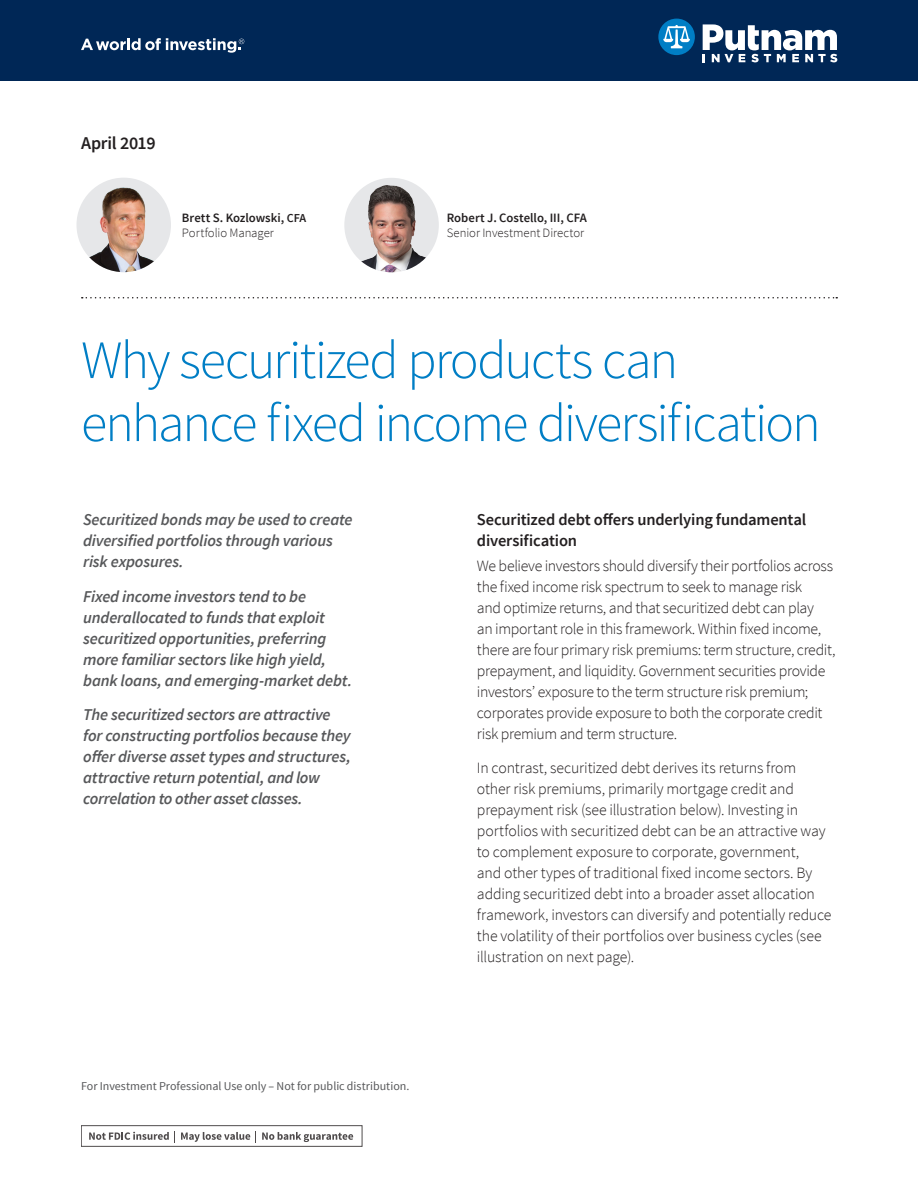
<style>
.page{position:relative;width:918px;height:1188px;background:#fff}
.page>*{position:absolute;margin:0;border:0;box-sizing:border-box;transform-origin:0 0}
.Headline{font:300 54px/63px "Source Sans Pro";letter-spacing:-.035em;color:#007ec5}
.Quarter{font:600 18px "Source Sans Pro";letter-spacing:-.015em;color:#231f20}
.Key_takeaway_bullets{font:italic 600 16.5px/21px "Source Sans Pro";letter-spacing:-.01em;color:#57585a}
.Subhead{font:600 16.5px/21px "Source Sans Pro";letter-spacing:-.01em;color:#231f20}
.Body{font:300 15.75px/21px "Source Sans Pro";letter-spacing:-.015em;color:#231f20}
.Author_name{font:600 12.75px "Source Sans Pro";color:#231f20}
.Author_title{font:300 12.75px "Source Sans Pro";letter-spacing:-.005em;color:#231f20}
.Footnote{font:12px "Source Sans Pro";color:#57585a}
.s1{font-size:12.15px}
</style>
<div class="page">
<svg style="left:89px;top:1131px;width:86px;height:11px"></svg>
<svg style="left:181px;top:1132px;width:69px;height:10px"></svg>
<svg style="left:262px;top:1132px;width:91px;height:10px"></svg>
<div style="left:0;top:0;width:918px;height:81px;background:#002756"></div>
<svg style="left:658px;top:19px;width:37px;height:36px"></svg>
<svg style="left:703px;top:24px;width:134px;height:38px"></svg>
<svg style="left:81px;top:38px;width:163px;height:15px"></svg>
<img style="left:76px;top:178px;width:95px;height:94px;border-radius:47px">
<svg style="left:82px;top:297px;width:755px;height:1px"></svg>
<img style="left:344px;top:178px;width:95px;height:94px;border-radius:47px">
<p class="Quarter" style="left:81px;top:131px;width:76px">April 2019</p>
<p class="Author_name" style="left:182px;top:210px;width:126px">Brett S. Kozlowski, <span class="s1">CFA</span></p>
<p class="Author_title" style="left:182px;top:225px;width:93px">Portfolio Manager</p>
<p class="Author_name" style="left:447px;top:210px;width:142px">Robert J. Costello, III, CFA</p>
<p class="Author_title" style="left:447px;top:225px;width:139px">Senior Investment Director</p>
<p class="Headline" style="left:81px;top:329px;width:741px">Why securitized products can enhance fixed income diversification</p>
<p class="Key_takeaway_bullets" style="left:83px;top:509px;width:271px">Securitized bonds may be used to create diversified portfolios through various risk exposures.</p>
<p class="Key_takeaway_bullets" style="left:83px;top:586px;width:270px">Fixed income investors tend to be underallocated to funds that exploit securitized opportunities, preferring more familiar sectors like high yield, bank loans, and emerging-market debt.</p>
<p class="Key_takeaway_bullets" style="left:83px;top:704px;width:269px">The securitized sectors are attractive for constructing portfolios because they offer diverse asset types and structures, attractive return potential, and low correlation to other asset classes.</p>
<p class="Footnote" style="left:81px;top:1079px;width:330px">For Investment Professional Use only – Not for public distribution.</p>
<p class="Subhead" style="left:477px;top:510px;width:331px">Securitized debt offers underlying fundamental diversification</p>
<p class="Body" style="left:477px;top:555px;width:360px">We believe investors should diversify their portfolios across the fixed income risk spectrum to seek to manage risk<br>and optimize returns, and that securitized debt can play<br>an important role in this framework. Within fixed income, there are four primary risk premiums: term structure, credit, prepayment, and liquidity. Government securities provide investors’ exposure to the term structure risk premium; corporates provide exposure to both the corporate credit risk premium and term structure.</p>
<p class="Body" style="left:477px;top:757px;width:356px">In contrast, securitized debt derives its returns from other risk premiums, primarily mortgage credit and prepayment risk (see illustration below). Investing in portfolios with securitized debt can be an attractive way to complement exposure to corporate, government,<br>and other types of traditional fixed income sectors. By adding securitized debt into a broader asset allocation framework, investors can diversify and potentially reduce the volatility of their portfolios over business cycles (see illustration on next page).</p>
</div>
